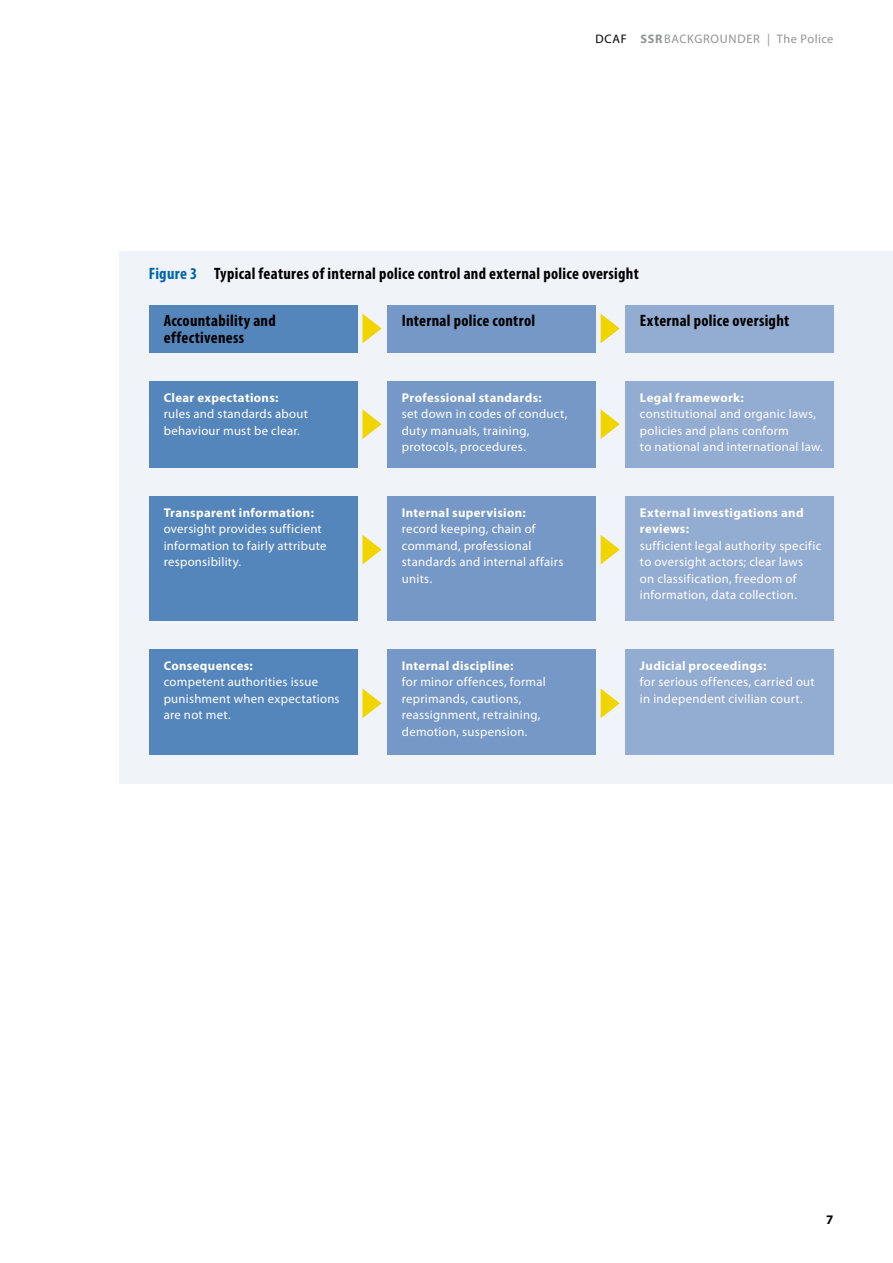
<style>
.page{position:relative;width:893px;height:1263px;background:#fff}
.page>*{position:absolute;margin:0;border:0;box-sizing:border-box;transform-origin:0 0}
.t1{font:700 condensed 16.5px/16.5px "Myriad Pro";letter-spacing:.02em;color:#000}
.t2{font:700 13.2px "Myriad Pro";color:#000}
.t3{font:12.75px/16.5px "Myriad Pro";letter-spacing:.02em;color:#fff}
.t4{font:700 12.75px/16.5px "Myriad Pro";letter-spacing:.025em;color:#fff}
.t5{font:12.3px "Myriad Pro";letter-spacing:.05em;color:#929395}
.s1{color:#000}
.s2{font-weight:700}
.s3{color:#0067a8}
</style>
<div class="page">
<div style="left:119px;top:251px;width:774px;height:532px;background:#f0f3f8"></div>
<div style="left:149px;top:305px;width:208px;height:48px;background:#5586bb"></div>
<div style="left:149px;top:382px;width:208px;height:86px;background:#5586bb"></div>
<div style="left:149px;top:649px;width:208px;height:106px;background:#5586bb"></div>
<div style="left:149px;top:496px;width:208px;height:125px;background:#5586bb"></div>
<div style="left:387px;top:305px;width:208px;height:48px;background:#7598c6"></div>
<div style="left:387px;top:382px;width:208px;height:86px;background:#7598c6"></div>
<div style="left:387px;top:649px;width:208px;height:106px;background:#7598c6"></div>
<div style="left:387px;top:496px;width:208px;height:125px;background:#7598c6"></div>
<div style="left:625px;top:305px;width:208px;height:48px;background:#93acd1"></div>
<div style="left:625px;top:382px;width:208px;height:86px;background:#93acd1"></div>
<div style="left:625px;top:649px;width:208px;height:106px;background:#93acd1"></div>
<div style="left:625px;top:496px;width:208px;height:125px;background:#93acd1"></div>
<svg style="left:362px;top:314px;width:20px;height:29px"></svg>
<svg style="left:362px;top:409px;width:20px;height:30px"></svg>
<svg style="left:362px;top:535px;width:20px;height:29px"></svg>
<svg style="left:362px;top:688px;width:20px;height:30px"></svg>
<svg style="left:601px;top:314px;width:19px;height:29px"></svg>
<svg style="left:601px;top:409px;width:19px;height:30px"></svg>
<svg style="left:601px;top:535px;width:19px;height:29px"></svg>
<svg style="left:601px;top:689px;width:19px;height:29px"></svg>
<p class="t5" style="left:595px;top:32px;width:239px"><span class="s1">DCAF</span> <span class="s2">SSR</span>BACKGROUNDER | The Police</p>
<p class="t1" style="left:149px;top:266px;width:492px"><span class="s3">Figure 3</span> Typical features of internal police control and external police oversight</p>
<p class="t1" style="left:164px;top:312px;width:114px">Accountability and effectiveness</p>
<p class="t4" style="left:164px;top:389px;width:116px">Clear expectations:</p>
<p class="t3" style="left:164px;top:406px;width:146px">rules and standards about behaviour must be clear.</p>
<p class="t4" style="left:164px;top:504px;width:152px">Transparent information:</p>
<p class="t3" style="left:164px;top:521px;width:164px">oversight provides sufficient information to fairly attribute responsibility.</p>
<p class="t4" style="left:164px;top:657px;width:91px">Consequences:</p>
<p class="t3" style="left:164px;top:674px;width:177px">competent authorities issue punishment when expectations are not met.</p>
<p class="t1" style="left:402px;top:312px;width:135px">Internal police control</p>
<p class="t4" style="left:402px;top:389px;width:142px">Professional standards:</p>
<p class="t3" style="left:402px;top:406px;width:167px">set down in codes of conduct, duty manuals, training, protocols, procedures.</p>
<p class="t4" style="left:402px;top:504px;width:125px">Internal supervision:</p>
<p class="t3" style="left:402px;top:521px;width:163px">record keeping, chain of command, professional standards and internal affairs units.</p>
<p class="t4" style="left:402px;top:657px;width:113px">Internal discipline:</p>
<p class="t3" style="left:402px;top:674px;width:146px">for minor offences, formal reprimands, cautions, reassignment, retraining, demotion, suspension.</p>
<p class="t1" style="left:640px;top:312px;width:151px">External police oversight</p>
<p class="t4" style="left:640px;top:389px;width:105px">Legal framework:</p>
<p class="t3" style="left:640px;top:406px;width:184px">constitutional and organic laws, policies and plans conform<br>to national and international law.</p>
<p class="t4" style="left:640px;top:504px;width:165px">External investigations and reviews:</p>
<p class="t3" style="left:640px;top:537px;width:183px">sufficient legal authority specific to oversight actors; clear laws<br>on classification, freedom of information, data collection.</p>
<p class="t4" style="left:640px;top:657px;width:128px">Judicial proceedings:</p>
<p class="t3" style="left:640px;top:674px;width:176px">for serious offences, carried out in independent civilian court.</p>
<p class="t2" style="left:826px;top:1212px;width:9px">7</p>
</div>
